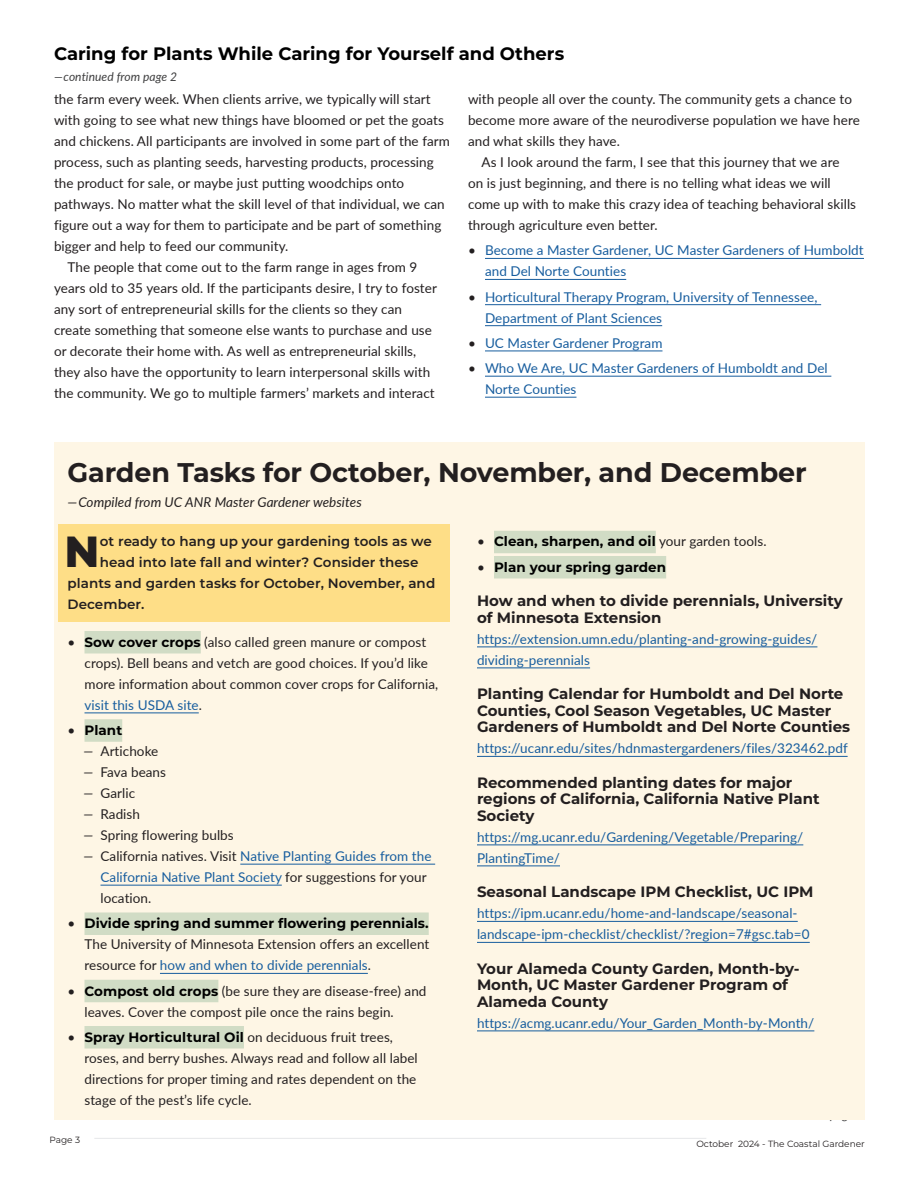
<style>
.page{position:relative;width:918px;height:1188px;background:#fff}
.page>*{position:absolute;margin:0;border:0;box-sizing:border-box;transform-origin:0 0}
.t1{font:800 43.5px "Montserrat";color:#231f20}
.t2{font:700 27px "Montserrat";letter-spacing:-.005em;color:#231f20}
.t3{font:700 18px "Montserrat";color:#000}
.t4{font:700 15px/16.5px "Montserrat";color:#231f20}
.t5{font:13.5px/21px "Lato";letter-spacing:.005em;color:#231f20}
.t6{font:13.5px/21px "Lato";letter-spacing:.005em;color:#175d9e}
.t7{font:600 13.5px "Montserrat";letter-spacing:.005em;color:#231f20}
.t8{font:700 13.5px "Montserrat";letter-spacing:.005em;color:#000}
.t9{font:italic 13.5px "Lato";letter-spacing:.005em;color:#231f20}
.t10{font:italic 12px "Lato";letter-spacing:.005em;color:#3e3e3f}
.t11{font:9px "Montserrat";color:#231f20}
.s1{color:#231f20}
.s2{font-family:"Lato";font-weight:400;color:#231f20}
.s3{font-family:"Montserrat";font-weight:700;color:#000}
.s4{color:#175d9e}
.s5{font-style:italic}
.s6{font-style:italic;color:#231f20}
</style>
<div class="page">
<hr style="left:94px;top:1138px;width:612px;height:1px;background:#e6e7e9">
<hr style="left:485px;top:258px;width:379px;height:1px;background:#175d9e">
<hr style="left:485px;top:279px;width:141px;height:1px;background:#175d9e">
<hr style="left:485px;top:304px;width:336px;height:1px;background:#175d9e">
<hr style="left:485px;top:325px;width:177px;height:1px;background:#175d9e">
<hr style="left:485px;top:351px;width:177px;height:1px;background:#175d9e">
<hr style="left:485px;top:376px;width:346px;height:1px;background:#175d9e">
<hr style="left:485px;top:397px;width:91px;height:1px;background:#175d9e">
<div style="left:54px;top:442px;width:810px;height:678px;background:#fef6e5"></div>
<div style="left:59px;top:524px;width:391px;height:98px;background:#fede87"></div>
<div style="left:85px;top:631px;width:116px;height:22px;background:#d1dcc5"></div>
<hr style="left:85px;top:713px;width:114px;height:1px;background:#175d9e">
<div style="left:85px;top:719px;width:37px;height:23px;background:#d1dcc5"></div>
<hr style="left:240px;top:864px;width:195px;height:1px;background:#175d9e">
<hr style="left:101px;top:885px;width:181px;height:1px;background:#175d9e">
<div style="left:85px;top:913px;width:344px;height:22px;background:#d1dcc5"></div>
<hr style="left:160px;top:973px;width:208px;height:1px;background:#175d9e">
<div style="left:85px;top:980px;width:133px;height:22px;background:#d1dcc5"></div>
<div style="left:85px;top:1026px;width:159px;height:23px;background:#d1dcc5"></div>
<div style="left:494px;top:531px;width:162px;height:22px;background:#d1dcc5"></div>
<div style="left:494px;top:556px;width:172px;height:22px;background:#d1dcc5"></div>
<hr style="left:477px;top:647px;width:340px;height:1px;background:#175d9e">
<hr style="left:477px;top:668px;width:113px;height:1px;background:#175d9e">
<hr style="left:477px;top:756px;width:371px;height:1px;background:#175d9e">
<hr style="left:477px;top:845px;width:326px;height:1px;background:#175d9e">
<hr style="left:477px;top:866px;width:83px;height:1px;background:#175d9e">
<hr style="left:477px;top:921px;width:321px;height:1px;background:#175d9e">
<hr style="left:477px;top:942px;width:333px;height:1px;background:#175d9e">
<hr style="left:477px;top:1031px;width:337px;height:1px;background:#175d9e">
<h3 class="t3" style="left:54px;top:45px;width:512px">Caring for Plants While Caring for Yourself and Others</h3>
<p class="t10" style="left:54px;top:72px;width:125px">—continued from page 2</p>
<p class="t5" style="left:54px;top:90px;width:378px">the farm every week. When clients arrive, we typically will start</p>
<p class="t5" style="left:54px;top:111px;width:391px">with going to see what new things have bloomed or pet the goats</p>
<p class="t5" style="left:54px;top:132px;width:397px">and chickens. All participants are involved in some part of the farm</p>
<p class="t5" style="left:54px;top:153px;width:381px">process, such as planting seeds, harvesting products, processing</p>
<p class="t5" style="left:54px;top:174px;width:352px">the product for sale, or maybe just putting woodchips onto</p>
<p class="t5" style="left:54px;top:195px;width:392px">pathways. No matter what the skill level of that individual, we can</p>
<p class="t5" style="left:54px;top:216px;width:389px">figure out a way for them to participate and be part of something</p>
<p class="t5" style="left:54px;top:237px;width:236px">bigger and help to feed our community.</p>
<p class="t5" style="left:68px;top:258px;width:351px">The people that come out to the farm range in ages from 9</p>
<p class="t5" style="left:54px;top:279px;width:384px">years old to 35 years old. If the participants desire, I try to foster</p>
<p class="t5" style="left:54px;top:300px;width:350px">any sort of entrepreneurial skills for the clients so they can</p>
<p class="t5" style="left:54px;top:321px;width:380px">create something that someone else wants to purchase and use</p>
<p class="t5" style="left:54px;top:342px;width:364px">or decorate their home with. As well as entrepreneurial skills,</p>
<p class="t5" style="left:54px;top:363px;width:378px">they also have the opportunity to learn interpersonal skills with</p>
<p class="t5" style="left:54px;top:384px;width:382px">the community. We go to multiple farmers’ markets and interact</p>
<p class="t5" style="left:468px;top:90px;width:386px">with people all over the county. The community gets a chance to</p>
<p class="t5" style="left:468px;top:111px;width:393px">become more aware of the neurodiverse population we have here</p>
<p class="t5" style="left:468px;top:132px;width:153px">and what skills they have.</p>
<p class="t5" style="left:482px;top:153px;width:359px">As I look around the farm, I see that this journey that we are</p>
<p class="t5" style="left:468px;top:174px;width:364px">on is just beginning, and there is no telling what ideas we will</p>
<p class="t5" style="left:468px;top:195px;width:390px">come up with to make this crazy idea of teaching behavioral skills</p>
<p class="t5" style="left:468px;top:216px;width:191px">through agriculture even better.</p>
<p class="t6" style="left:485px;top:241px;width:380px;text-indent:-17px"><span class="s1">•</span> Become a Master Gardener, UC Master Gardeners of Humboldt and Del Norte Counties</p>
<p class="t6" style="left:485px;top:287px;width:334px;text-indent:-17px"><span class="s1">•</span> Horticultural Therapy Program, University of Tennessee,<br>Department of Plant Sciences</p>
<p class="t6" style="left:468px;top:333px;width:196px"><span class="s1">•</span> UC Master Gardener Program</p>
<p class="t6" style="left:485px;top:359px;width:344px;text-indent:-17px"><span class="s1">•</span> Who We Are, UC Master Gardeners of Humboldt and Del<br>Norte Counties</p>
<h2 class="t2" style="left:68px;top:459px;width:741px">Garden Tasks for October, November, and December</h2>
<p class="t9" style="left:68px;top:498px;width:296px">—Compiled from UC ANR Master Gardener websites</p>
<h1 class="t1" style="left:64px;top:533px;width:37px">N</h1>
<p class="t7" style="left:100px;top:535px;width:334px">ot ready to hang up your gardening tools as we</p>
<p class="t8" style="left:477px;top:535px;width:291px"><span class="s2">•</span> Clean, sharpen, and oil <span class="s2">your garden tools.</span></p>
<p class="t8" style="left:477px;top:560px;width:191px"><span class="s2">•</span> Plan your spring garden</p>
<p class="t4" style="left:477px;top:593px;width:367px">How and when to divide perennials, University of Minnesota Extension</p>
<p class="t6" style="left:477px;top:629px;width:342px">https://extension.umn.edu/planting-and-growing-guides/ dividing-perennials</p>
<p class="t4" style="left:477px;top:686px;width:375px">Planting Calendar for Humboldt and Del Norte<br>Counties, Cool Season Vegetables, UC Master<br>Gardeners of Humboldt and Del Norte Counties</p>
<p class="t6" style="left:477px;top:739px;width:372px">https://ucanr.edu/sites/hdnmastergardeners/files/323462.pdf</p>
<p class="t4" style="left:477px;top:775px;width:344px">Recommended planting dates for major regions of California, California Native Plant<br>Society</p>
<p class="t6" style="left:477px;top:827px;width:328px">https://mg.ucanr.edu/Gardening/Vegetable/Preparing/<br>PlantingTime/</p>
<p class="t4" style="left:477px;top:884px;width:338px">Seasonal Landscape IPM Checklist, UC IPM</p>
<p class="t6" style="left:477px;top:904px;width:334px">https://ipm.ucanr.edu/home-and-landscape/seasonal&shy;landscape-ipm-checklist/checklist/?region=7#gsc.tab=0</p>
<p class="t4" style="left:477px;top:961px;width:324px">Your Alameda County Garden, Month-by-<br>Month, UC Master Gardener Program of<br>Alameda County</p>
<p class="t6" style="left:477px;top:1013px;width:339px">https://acmg.ucanr.edu/Your_Garden_Month-by-Month/</p>
<p class="t7" style="left:100px;top:556px;width:320px">head into late fall and winter? Consider these</p>
<p class="t7" style="left:68px;top:577px;width:369px">plants and garden tasks for October, November, and</p>
<p class="t7" style="left:68px;top:598px;width:78px">December.</p>
<p class="t5" style="left:85px;top:632px;width:355px;text-indent:-17px">• <span class="s3">Sow cover crops</span> (also called green manure or compost crops). Bell beans and vetch are good choices. If you’d like more information about common cover crops for California, <span class="s4">visit this USDA site</span>.</p>
<p class="t8" style="left:68px;top:724px;width:56px"><span class="s2">•</span> Plant</p>
<p class="t5" style="left:83px;top:741px;width:76px"><span class="s5">—</span> Artichoke</p>
<p class="t5" style="left:83px;top:762px;width:84px"><span class="s5">—</span> Fava beans</p>
<p class="t5" style="left:83px;top:783px;width:53px"><span class="s5">—</span> Garlic</p>
<p class="t5" style="left:83px;top:804px;width:58px"><span class="s5">—</span> Radish</p>
<p class="t5" style="left:83px;top:825px;width:152px"><span class="s5">—</span> Spring flowering bulbs</p>
<p class="t6" style="left:100px;top:846px;width:333px;text-indent:-17px"><span class="s6">—</span> <span class="s1">California natives. Visit</span> Native Planting Guides from the<br>California Native Plant Society <span class="s1">for suggestions for your location.</span></p>
<p class="t8" style="left:68px;top:917px;width:363px"><span class="s2">•</span> Divide spring and summer flowering perennials.</p>
<p class="t5" style="left:85px;top:935px;width:346px">The University of Minnesota Extension offers an excellent resource for <span class="s4">how and when to divide perennials</span>.</p>
<p class="t5" style="left:85px;top:981px;width:344px;text-indent:-17px">• <span class="s3">Compost old crops</span> (be sure they are disease-free) and leaves. Cover the compost pile once the rains begin.</p>
<p class="t5" style="left:85px;top:1027px;width:335px;text-indent:-17px">• <span class="s3">Spray Horticultural Oil</span> on deciduous fruit trees, roses, and berry bushes. Always read and follow all label directions for proper timing and rates dependent on the stage of the pest’s life cycle.</p>
<p class="t11" style="left:50px;top:1135px;width:32px">Page 3</p>
<p class="t11" style="left:696px;top:1139px;width:170px">October 2024 - The Coastal Gardener</p>
</div>
